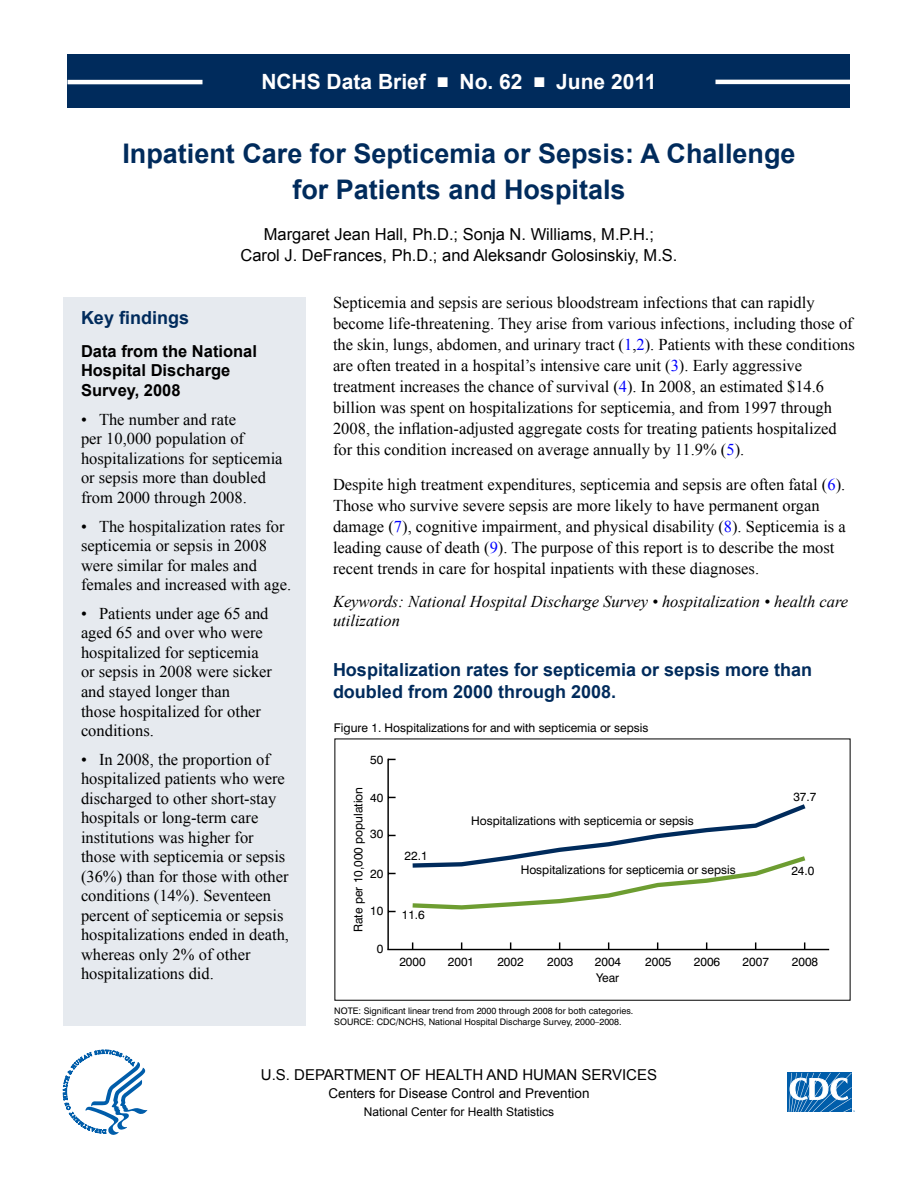
<style>
.page{position:relative;width:918px;height:1188px;background:#fff}
.page>*{position:absolute;margin:0;border:0;box-sizing:border-box;transform-origin:0 0}
.t1{font:700 27px/36px "Arial";color:#002b5c;text-align:center}
.t2{font:700 21px "Arial";color:#fff}
.t3{font:700 18px/22.5px "Arial";color:#002b5c}
.t4{font:16.5px/19.5px "Times New Roman";color:#000}
.t5{font:16.5px/21px "Arial";color:#000;text-align:center}
.t6{font:italic 16.5px/19.5px "Times New Roman";color:#000}
.t7{font:700 16.5px/19.5px "Arial";color:#000}
.t8{font:15px "Arial";color:#000}
.t9{font:13.5px "Arial";color:#000}
.t10{font:12px "Swiss 721 BT";color:#000}
.t11{font:12px "Arial";color:#000}
.t12{font:9px/10.8px "Swiss 721 BT";color:#000}
.s1{color:#00f}
</style>
<div class="page">
<div style="left:68px;top:54px;width:782px;height:54px;background:#002b5c"></div>
<hr style="left:68px;top:80px;width:134px;height:4px;background:#fff">
<hr style="left:716px;top:80px;width:134px;height:4px;background:#fff">
<svg style="left:787px;top:1072px;width:65px;height:1px"></svg>
<div style="left:787px;top:1073px;width:64px;height:39px;background:#005daa"></div>
<svg style="left:789px;top:1073px;width:66px;height:39px"></svg>
<svg style="left:63px;top:1050px;width:84px;height:85px"></svg>
<div style="left:63px;top:297px;width:243px;height:729px;background:#e6eaef"></div>
<hr style="left:387px;top:949px;width:442px;height:1px;background:#000">
<hr style="left:387px;top:759px;width:2px;height:191px;background:#000">
<svg style="left:412px;top:804px;width:394px;height:106px"></svg>
<p class="t2" style="left:261px;top:67px;width:397px">NCHS Data Brief ■ No. 62 ■ June 2011</p>
<p class="t1" style="left:122px;top:136px;width:675px">Inpatient Care for Septicemia or Sepsis: A Challenge for Patients and Hospitals</p>
<p class="t5" style="left:240px;top:224px;width:439px">Margaret Jean Hall, Ph.D.; Sonja N. Williams, M.P.H.;<br>Carol J. DeFrances, Ph.D.; and Aleksandr Golosinskiy, M.S.</p>
<p class="t4" style="left:333px;top:292px;width:523px;line-height:21px">Septicemia and sepsis are serious bloodstream infections that can rapidly become life-threatening. They arise from various infections, including those of the skin, lungs, abdomen, and urinary tract (<span class="s1">1</span>,<span class="s1">2</span>). Patients with these conditions are often treated in a hospital’s intensive care unit (<span class="s1">3</span>). Early aggressive treatment increases the chance of survival (<span class="s1">4</span>). In 2008, an estimated $14.6 billion was spent on hospitalizations for septicemia, and from 1997 through 2008, the inflation-adjusted aggregate costs for treating patients hospitalized for this condition increased on average annually by 11.9% (<span class="s1">5</span>).</p>
<p class="t4" style="left:333px;top:474px;width:514px;line-height:21px">Despite high treatment expenditures, septicemia and sepsis are often fatal (<span class="s1">6</span>).<br>Those who survive severe sepsis are more likely to have permanent organ damage (<span class="s1">7</span>), cognitive impairment, and physical disability (<span class="s1">8</span>). Septicemia is a leading cause of death (<span class="s1">9</span>). The purpose of this report is to describe the most recent trends in care for hospital inpatients with these diagnoses.</p>
<p class="t6" style="left:333px;top:591px;width:517px">Keywords: National Hospital Discharge Survey • hospitalization • health care utilization</p>
<p class="t3" style="left:333px;top:659px;width:481px">Hospitalization rates for septicemia or sepsis more than doubled from 2000 through 2008.</p>
<p class="t10" style="left:334px;top:721px;width:316px">Figure 1. Hospitalizations for and with septicemia or sepsis</p>
<p class="t3" style="left:81px;top:307px;width:110px">Key findings</p>
<p class="t7" style="left:81px;top:342px;width:178px">Data from the National<br>Hospital Discharge<br>Survey, 2008</p>
<p class="t4" style="left:81px;top:409px;width:203px">• The number and rate<br>per 10,000 population of hospitalizations for septicemia or sepsis more than doubled from 2000 through 2008.</p>
<p class="t4" style="left:81px;top:516px;width:212px">• The hospitalization rates for septicemia or sepsis in 2008 were similar for males and females and increased with age.</p>
<p class="t4" style="left:81px;top:603px;width:193px">• Patients under age 65 and aged 65 and over who were hospitalized for septicemia or sepsis in 2008 were sicker and stayed longer than<br>those hospitalized for other conditions.</p>
<p class="t4" style="left:81px;top:749px;width:210px">• In 2008, the proportion of hospitalized patients who were discharged to other short-stay hospitals or long-term care institutions was higher for those with septicemia or sepsis (36%) than for those with other conditions (14%). Seventeen percent of septicemia or sepsis hospitalizations ended in death, whereas only 2% of other hospitalizations did.</p>
<p class="t10" style="left:370px;top:753px;width:15px">50</p>
<p class="t10" style="left:351px;top:932px;width:147px;rotate:-90deg">Rate per 10,000 population</p>
<p class="t10" style="left:793px;top:790px;width:25px">37.7</p>
<p class="t10" style="left:370px;top:790px;width:15px">40</p>
<p class="t10" style="left:471px;top:814px;width:224px">Hospitalizations with septicemia or sepsis</p>
<p class="t10" style="left:521px;top:862px;width:217px">Hospitalizations for septicemia or sepsis</p>
<p class="t10" style="left:370px;top:827px;width:15px">30</p>
<p class="t10" style="left:405px;top:848px;width:25px">22.1</p>
<p class="t10" style="left:791px;top:863px;width:25px">24.0</p>
<p class="t10" style="left:370px;top:867px;width:15px">20</p>
<p class="t10" style="left:370px;top:904px;width:15px">10</p>
<p class="t10" style="left:402px;top:908px;width:25px">11.6</p>
<p class="t10" style="left:377px;top:942px;width:8px">0</p>
<p class="t10" style="left:399px;top:954px;width:28px">2000</p>
<p class="t10" style="left:448px;top:954px;width:28px">2001</p>
<p class="t10" style="left:497px;top:954px;width:28px">2002</p>
<p class="t10" style="left:547px;top:954px;width:28px">2003</p>
<p class="t10" style="left:595px;top:954px;width:28px">2004</p>
<p class="t10" style="left:645px;top:954px;width:28px">2005</p>
<p class="t10" style="left:694px;top:954px;width:28px">2006</p>
<p class="t10" style="left:743px;top:954px;width:28px">2007</p>
<p class="t10" style="left:792px;top:954px;width:28px">2008</p>
<p class="t10" style="left:596px;top:971px;width:25px">Year</p>
<p class="t12" style="left:334px;top:1006px;width:301px">NOTE: Significant linear trend from 2000 through 2008 for both categories.<br>SOURCE: CDC/NCHS, National Hospital Discharge Survey, 2000–2008.</p>
<p class="t8" style="left:261px;top:1065px;width:398px">U.S. DEPARTMENT OF HEALTH AND HUMAN SERVICES</p>
<p class="t9" style="left:328px;top:1084px;width:263px">Centers for Disease Control and Prevention</p>
<p class="t11" style="left:364px;top:1104px;width:192px">National Center for Health Statistics</p>
</div>
